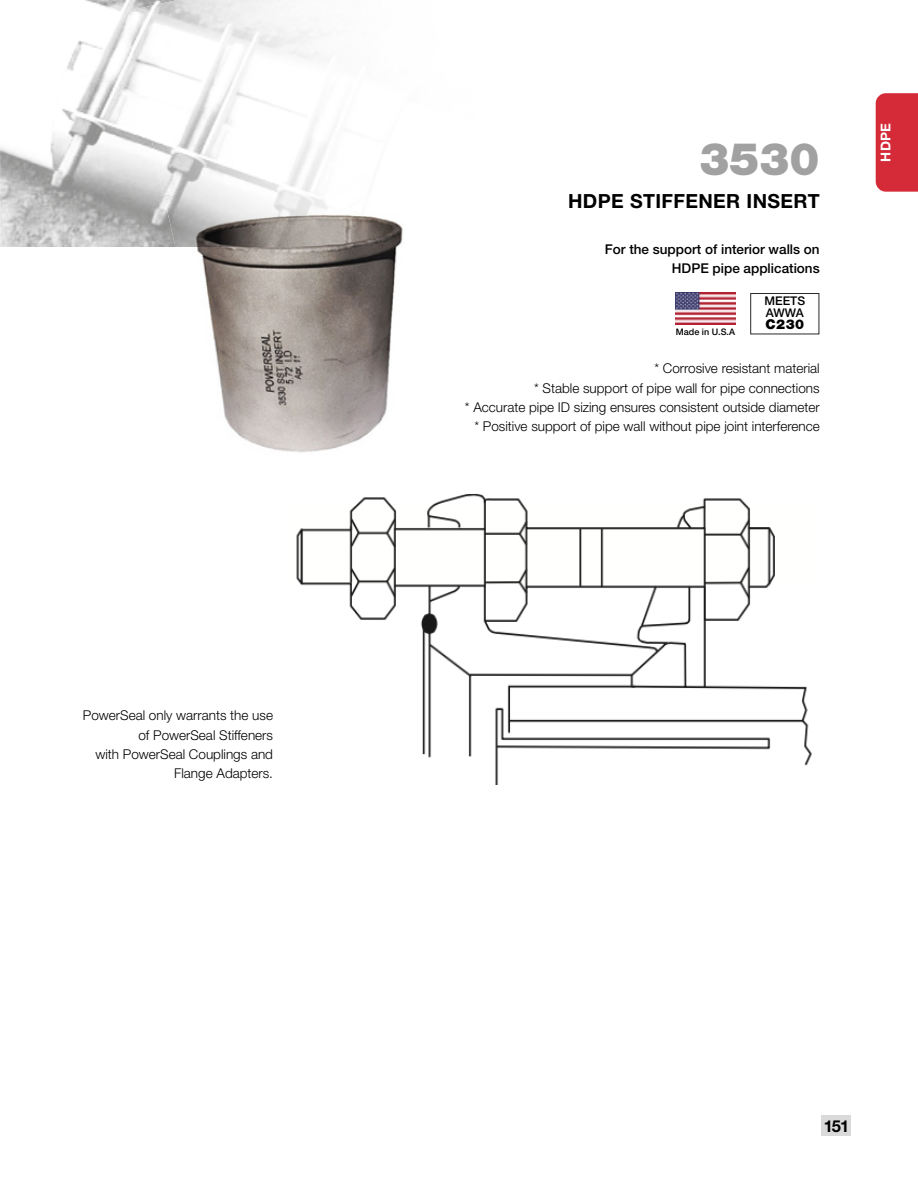
<style>
.page{position:relative;width:918px;height:1188px;background:#fff}
.page>*{position:absolute;margin:0;border:0;box-sizing:border-box;transform-origin:0 0}
.t1{font:900 45px "Helvetica Neue LT Std";color:#a1a1a1}
.t2{font:700 19.5px "Helvetica Neue LT Std";letter-spacing:.02em;color:#000}
.t3{font:700 16.5px "Helvetica Neue LT Std";color:#000}
.t4{font:300 13.5px/19.2px "Helvetica Neue LT Std";color:#000;text-align:right}
.t5{font:500 13.5px/19.2px "Helvetica Neue LT Std";color:#000;text-align:right}
.t6{font:700 13.5px "Helvetica Neue LT Std";color:#fff}
.t7{font:900 13.5px "Helvetica Neue LT Std";color:#000}
.t8{font:500 12px/12px "Helvetica Neue LT Std";color:#000}
.t9{font:500 9px "Helvetica Neue LT Std";color:#000}
</style>
<div class="page">
<div style="left:821px;top:1115px;width:29px;height:21px;background:#dadada"></div>
<div style="left:876px;top:93px;width:42px;height:99px;background:#d52a38"></div>
<img style="left:0;top:0;width:123px;height:247px">
<img style="left:123px;top:0;width:212px;height:247px">
<img style="left:296px;top:494px;width:516px;height:290px">
<img style="left:676px;top:293px;width:59px;height:31px">
<div style="left:750px;top:293px;width:69px;height:41px;border:1px solid #2a2a2a"></div>
<img style="left:141px;top:188px;width:262px;height:265px">
<p class="t4" style="left:83px;top:706px;width:192px">PowerSeal only warrants the use of PowerSeal Stiffeners<br>with PowerSeal Couplings and<br>Flange Adapters.</p>
<h1 class="t1" style="left:699px;top:132px;width:122px">3530</h1>
<h2 class="t2" style="left:568px;top:189px;width:253px">HDPE STIFFENER INSERT</h2>
<p class="t5" style="left:605px;top:239px;width:216px">For the support of interior walls on<br>HDPE pipe applications</p>
<p class="t8" style="left:764px;top:295px;width:42px">MEETS<br>AWWA</p>
<p class="t7" style="left:765px;top:316px;width:40px">C230</p>
<p class="t9" style="left:676px;top:326px;width:61px">Made in U.S.A</p>
<p class="t4" style="left:465px;top:359px;width:356px">* Corrosive resistant material<br>* Stable support of pipe wall for pipe connections<br>* Accurate pipe ID sizing ensures consistent outside diameter * Positive support of pipe wall without pipe joint interference</p>
<p class="t6" style="left:877px;top:162px;width:40px;rotate:-90deg">HDPE</p>
<p class="t3" style="left:824px;top:1116px;width:27px">151</p>
</div>
